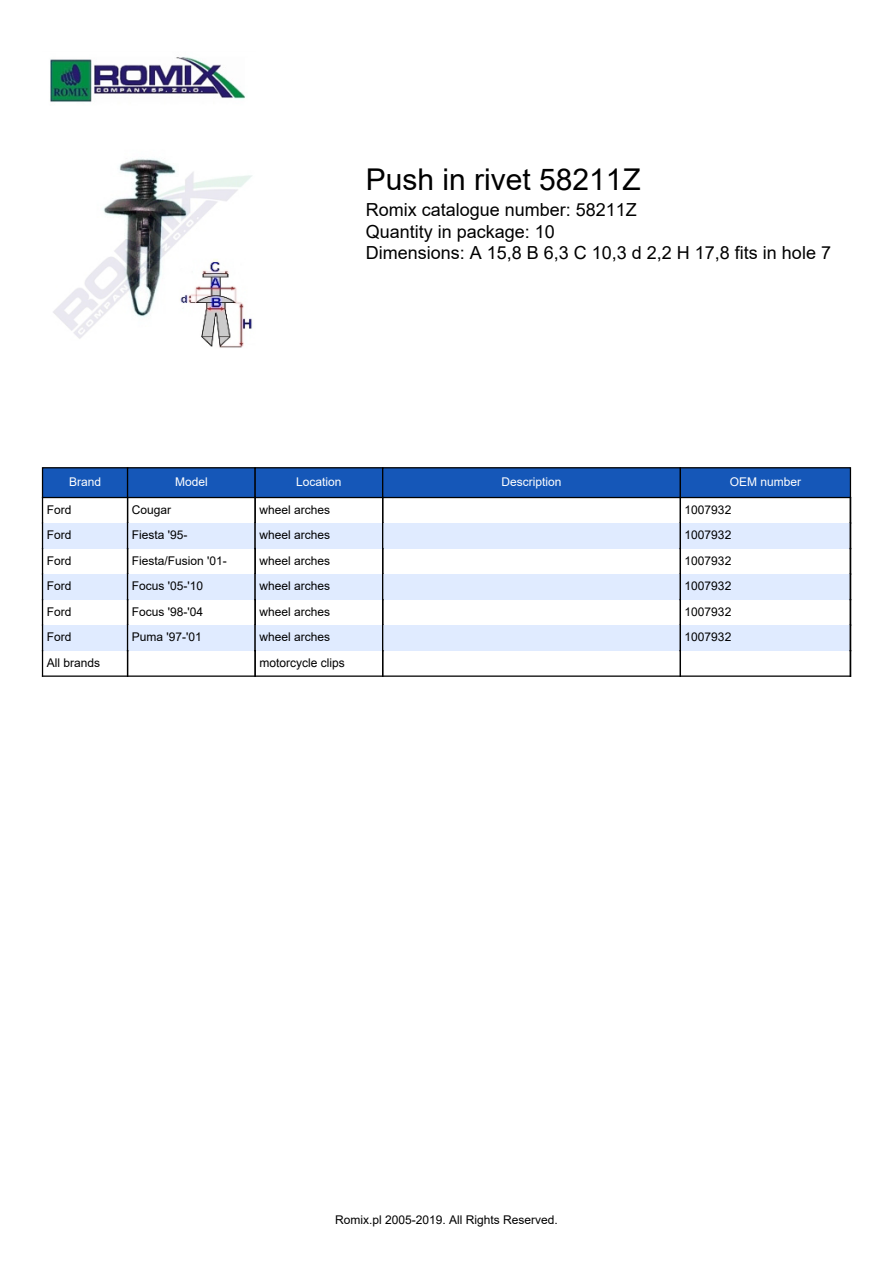
<style>
.page{position:relative;width:893px;height:1263px;background:#fff}
.page>*{position:absolute;margin:0;border:0;box-sizing:border-box;transform-origin:0 0}
.t1{font:30px "Arial";color:#000}
.t2{font:18px/21.6px "Arial";color:#000}
.t3{font:12px "Arial";color:#000}
.t4{font:12px "Arial";color:#fff}
</style>
<div class="page">
<img style="left:50px;top:57px;width:195px;height:45px">
<img style="left:53px;top:158px;width:199px;height:190px">
<div style="left:42px;top:467px;width:86px;height:31px;background:#1557b8;border:1px solid #000"></div>
<div style="left:127px;top:467px;width:129px;height:31px;background:#1557b8;border:1px solid #000"></div>
<div style="left:254px;top:467px;width:129px;height:31px;background:#1557b8;border:1px solid #000"></div>
<div style="left:382px;top:467px;width:299px;height:31px;background:#1557b8;border:1px solid #000"></div>
<div style="left:680px;top:467px;width:171px;height:31px;background:#1557b8;border:1px solid #000"></div>
<hr style="left:254px;top:497px;width:2px;height:26px;background:#000">
<div style="left:43px;top:523px;width:85px;height:26px;background:#e0ebff"></div>
<div style="left:128px;top:523px;width:127px;height:26px;background:#e0ebff"></div>
<div style="left:255px;top:523px;width:128px;height:26px;background:#e0ebff"></div>
<hr style="left:254px;top:523px;width:2px;height:26px;background:#000">
<div style="left:383px;top:523px;width:297px;height:26px;background:#e0ebff"></div>
<div style="left:680px;top:523px;width:170px;height:26px;background:#e0ebff"></div>
<hr style="left:254px;top:549px;width:2px;height:25px;background:#000">
<div style="left:43px;top:574px;width:85px;height:26px;background:#e0ebff"></div>
<div style="left:128px;top:574px;width:127px;height:26px;background:#e0ebff"></div>
<div style="left:255px;top:574px;width:128px;height:26px;background:#e0ebff"></div>
<hr style="left:254px;top:574px;width:2px;height:26px;background:#000">
<div style="left:383px;top:574px;width:297px;height:26px;background:#e0ebff"></div>
<div style="left:680px;top:574px;width:170px;height:26px;background:#e0ebff"></div>
<hr style="left:254px;top:600px;width:2px;height:25px;background:#000">
<div style="left:43px;top:625px;width:85px;height:26px;background:#e0ebff"></div>
<div style="left:128px;top:625px;width:127px;height:26px;background:#e0ebff"></div>
<div style="left:255px;top:625px;width:128px;height:26px;background:#e0ebff"></div>
<hr style="left:254px;top:625px;width:2px;height:26px;background:#000">
<div style="left:383px;top:625px;width:297px;height:26px;background:#e0ebff"></div>
<div style="left:680px;top:625px;width:170px;height:26px;background:#e0ebff"></div>
<svg style="left:42px;top:497px;width:1px;height:179px"></svg>
<svg style="left:127px;top:497px;width:1px;height:178px"></svg>
<hr style="left:254px;top:651px;width:2px;height:25px;background:#000">
<svg style="left:382px;top:497px;width:1px;height:178px"></svg>
<svg style="left:680px;top:497px;width:1px;height:178px"></svg>
<svg style="left:850px;top:497px;width:1px;height:179px"></svg>
<hr style="left:43px;top:675px;width:807px;height:2px;background:#000">
<h1 class="t1" style="left:366px;top:159px;width:277px">Push in rivet 58211Z</h1>
<h2 class="t2" style="left:366px;top:199px;width:467px">Romix catalogue number: 58211Z<br>Quantity in package: 10<br>Dimension s: A 15,8 B 6,3 C 10,3 d 2,2 H 17,8 fits in hole 7</h2>
<p class="t4" style="left:69px;top:474px;width:34px">Brand</p>
<p class="t4" style="left:175px;top:474px;width:34px">Model</p>
<p class="t4" style="left:296px;top:474px;width:47px">Location</p>
<p class="t4" style="left:501px;top:474px;width:62px">Description</p>
<p class="t4" style="left:730px;top:474px;width:73px">OEM number</p>
<p class="t3" style="left:47px;top:501px;width:26px">Ford</p>
<p class="t3" style="left:132px;top:501px;width:41px">Cougar</p>
<p class="t3" style="left:259px;top:501px;width:72px">wheel arches</p>
<p class="t3" style="left:685px;top:501px;width:48px">1007932</p>
<p class="t3" style="left:47px;top:527px;width:26px">Ford</p>
<p class="t3" style="left:132px;top:527px;width:57px">Fiesta '95-</p>
<p class="t3" style="left:259px;top:527px;width:72px">wheel arches</p>
<p class="t3" style="left:685px;top:527px;width:48px">1007932</p>
<p class="t3" style="left:47px;top:552px;width:26px">Ford</p>
<p class="t3" style="left:132px;top:552px;width:96px">Fiesta/Fusion '01-</p>
<p class="t3" style="left:259px;top:552px;width:72px">wheel arches</p>
<p class="t3" style="left:685px;top:552px;width:48px">1007932</p>
<p class="t3" style="left:47px;top:578px;width:26px">Ford</p>
<p class="t3" style="left:132px;top:578px;width:73px">Focus '05-'10</p>
<p class="t3" style="left:259px;top:578px;width:72px">wheel arches</p>
<p class="t3" style="left:685px;top:578px;width:48px">1007932</p>
<p class="t3" style="left:47px;top:603px;width:26px">Ford</p>
<p class="t3" style="left:132px;top:603px;width:73px">Focus '98-'04</p>
<p class="t3" style="left:259px;top:603px;width:72px">wheel arches</p>
<p class="t3" style="left:685px;top:603px;width:48px">1007932</p>
<p class="t3" style="left:47px;top:629px;width:26px">Ford</p>
<p class="t3" style="left:132px;top:629px;width:71px">Puma '97-'01</p>
<p class="t3" style="left:259px;top:629px;width:72px">wheel arches</p>
<p class="t3" style="left:685px;top:629px;width:48px">1007932</p>
<p class="t3" style="left:47px;top:654px;width:55px">All brands</p>
<p class="t3" style="left:259px;top:655px;width:87px">motorcycle clips</p>
<p class="t3" style="left:335px;top:1211px;width:224px">Romix.pl 2005-2019. All Rights Reserved.</p>
</div>
